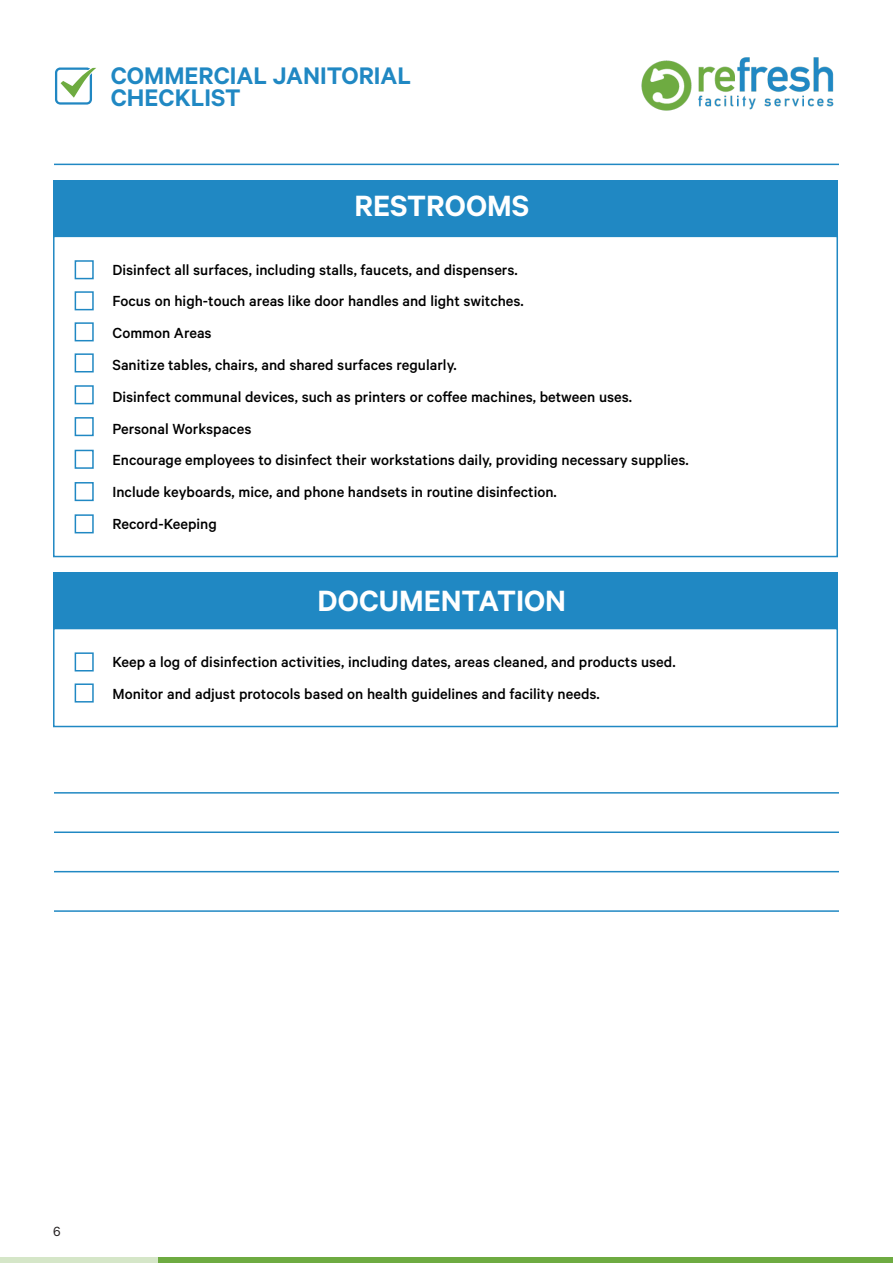
<style>
.page{position:relative;width:893px;height:1263px;background:#fff}
.page>*{position:absolute;margin:0;border:0;box-sizing:border-box;transform-origin:0 0}
.t1{font:600 33px "Calibre";color:#fff}
.t2{font:600 27px/21.6px "Calibre";color:#2088c3}
.t3{font:500 16.5px "Calibre";color:#000}
.t4{font:15px "Calibre";color:#231f20}
</style>
<div class="page">
<div style="left:0;top:1257px;width:735px;height:6px;background:#d5e6c8"></div>
<div style="left:158px;top:1257px;width:735px;height:6px;background:#6eab41"></div>
<img style="left:641px;top:57px;width:193px;height:54px">
<svg style="left:55px;top:68px;width:41px;height:37px"></svg>
<div style="left:75px;top:652px;width:19px;height:19px;border:2px solid #2088c3"></div>
<div style="left:75px;top:260px;width:19px;height:19px;border:2px solid #2088c3"></div>
<div style="left:75px;top:683px;width:19px;height:19px;border:2px solid #2088c3"></div>
<div style="left:75px;top:291px;width:19px;height:19px;border:2px solid #2088c3"></div>
<div style="left:75px;top:322px;width:19px;height:19px;border:2px solid #2088c3"></div>
<div style="left:75px;top:353px;width:19px;height:19px;border:2px solid #2088c3"></div>
<div style="left:75px;top:385px;width:19px;height:19px;border:2px solid #2088c3"></div>
<div style="left:75px;top:417px;width:19px;height:19px;border:2px solid #2088c3"></div>
<div style="left:75px;top:450px;width:19px;height:19px;border:2px solid #2088c3"></div>
<div style="left:75px;top:482px;width:19px;height:19px;border:2px solid #2088c3"></div>
<div style="left:75px;top:514px;width:19px;height:19px;border:2px solid #2088c3"></div>
<div style="left:53px;top:572px;width:785px;height:56px;background:#2088c3"></div>
<div style="left:53px;top:180px;width:785px;height:56px;background:#2088c3"></div>
<div style="left:53px;top:628px;width:785px;height:99px;border:2px solid #2088c3"></div>
<div style="left:53px;top:236px;width:785px;height:321px;border:2px solid #2088c3"></div>
<hr style="left:54px;top:910px;width:785px;height:2px;background:#2088c3">
<hr style="left:54px;top:831px;width:785px;height:2px;background:#2088c3">
<hr style="left:54px;top:871px;width:785px;height:1px;background:#2088c3">
<hr style="left:54px;top:792px;width:785px;height:2px;background:#2088c3">
<hr style="left:54px;top:164px;width:785px;height:1px;background:#2088c3">
<h2 class="t2" style="left:111px;top:64px;width:302px">COMMERCIAL JANITORIAL<br>CHECKLIST</h2>
<p class="t1" style="left:354px;top:186px;width:176px">RESTROOMS</p>
<p class="t3" style="left:112px;top:260px;width:407px">Disinfect all surfaces, including stalls, faucets, and dispensers.</p>
<p class="t3" style="left:112px;top:292px;width:413px">Focus on high-touch areas like door handles and light switches.</p>
<p class="t3" style="left:112px;top:323px;width:101px">Common Areas</p>
<p class="t3" style="left:112px;top:355px;width:346px">Sanitize tables, chairs, and shared surfaces regularly.</p>
<p class="t3" style="left:112px;top:387px;width:521px">Disinfect communal devices, such as printers or coffee machines, between uses.</p>
<p class="t3" style="left:112px;top:419px;width:140px">Personal Workspaces</p>
<p class="t3" style="left:112px;top:451px;width:578px">Encourage employees to disinfect their workstations daily, providing necessary supplies.</p>
<p class="t3" style="left:112px;top:482px;width:446px">Include keyboards, mice, and phone handsets in routine disinfection.</p>
<p class="t3" style="left:112px;top:514px;width:106px">Record-Keeping</p>
<p class="t1" style="left:318px;top:581px;width:250px">DOCUMENTATION</p>
<p class="t3" style="left:112px;top:652px;width:565px">Keep a log of disinfection activities, including dates, areas cleaned, and products used.</p>
<p class="t3" style="left:112px;top:684px;width:489px">Monitor and adjust protocols based on health guidelines and facility needs.</p>
<p class="t4" style="left:53px;top:1223px;width:9px">6</p>
</div>
